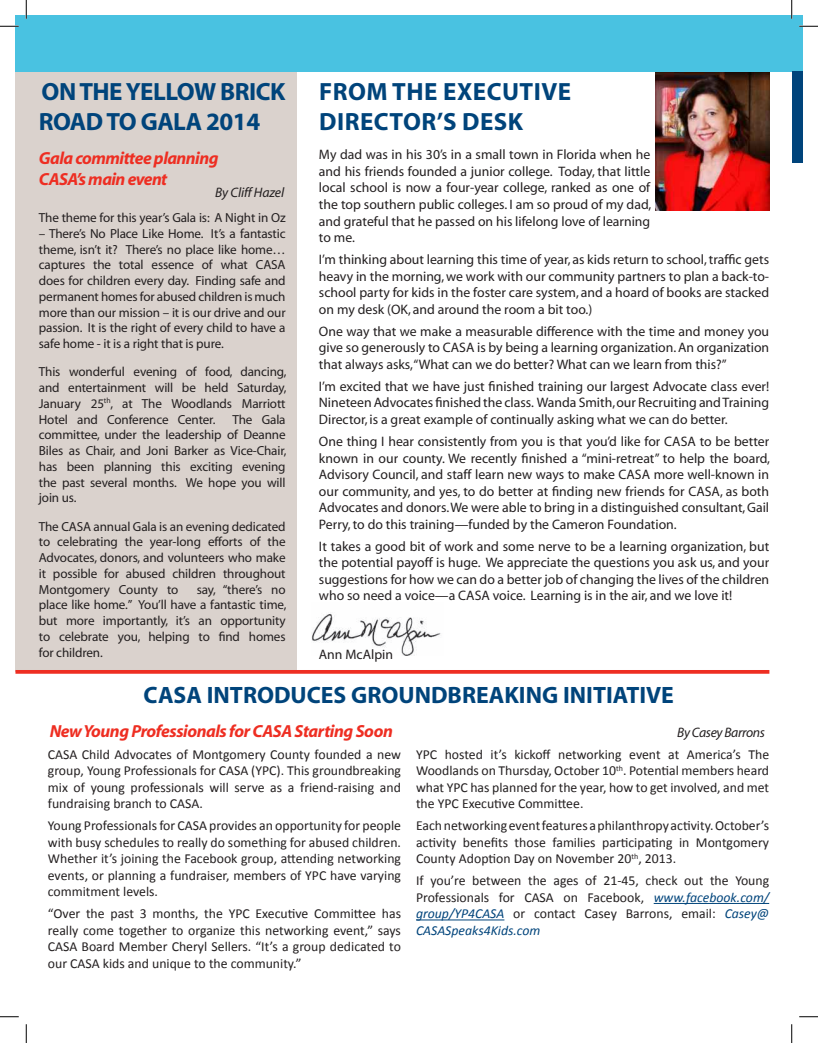
<style>
.page{position:relative;width:818px;height:1043px;background:#fff}
.page>*{position:absolute;margin:0;border:0;box-sizing:border-box;transform-origin:0 0}
.t1{font:700 25px/30px "Myriad Pro";letter-spacing:.02em;color:#00447b}
.t2{font:700 25px/30px "Myriad";letter-spacing:-.02em;color:#00447b}
.t3{font:700 23.75px "Myriad";color:#00447b}
.t4{font:italic 700 17.5px/21px "Myriad";letter-spacing:-.03em;color:#ee2e22}
.t5{font:13.75px/16.5px "Myriad";color:#231f20;text-align:justify}
.t6{font:13.75px/16.5px "Calibri";color:#231f20;text-align:justify}
.t7{font:italic 13.75px "Myriad";letter-spacing:-.02em;color:#231f20}
.t8{font:13.75px "Myriad Pro";color:#231f20}
.t9{font:13.12px/15.8px "Myriad";letter-spacing:-.01em;color:#231f20;text-align:justify}
.s1{font-style:italic;color:#00447b}
</style>
<div class="page">
<div style="left:15px;top:63px;width:281px;height:609px;background:#dad2cd"></div>
<img style="left:656px;top:71px;width:113px;height:140px">
<img style="left:312px;top:613px;width:129px;height:42px">
<hr style="left:15px;top:670px;width:754px;height:3px;background:#ee2e22">
<div style="left:16px;top:15px;width:786px;height:56px;background:#49c2e1"></div>
<div style="left:792px;top:71px;width:10px;height:92px;background:#00447b"></div>
<hr style="left:653px;top:903px;width:116px;height:1px;background:#00447b">
<hr style="left:416px;top:919px;width:88px;height:1px;background:#00447b">
<svg style="left:0;top:25px;width:19px;height:2px"></svg>
<svg style="left:799px;top:25px;width:19px;height:2px"></svg>
<svg style="left:0;top:1016px;width:19px;height:1px"></svg>
<svg style="left:799px;top:1016px;width:19px;height:1px"></svg>
<svg style="left:25px;top:0;width:2px;height:19px"></svg>
<svg style="left:25px;top:1024px;width:2px;height:18px"></svg>
<svg style="left:791px;top:0;width:1px;height:19px"></svg>
<svg style="left:791px;top:1024px;width:1px;height:18px"></svg>
<h1 class="t1" style="left:319px;top:76px;width:253px">FROM THE EXECUTIVE<br>DIRECTOR’S DESK</h1>
<p class="t5" style="left:319px;top:147px;width:334px">My dad was in his 30’s in a small town in Florida when he and his friends founded a junior college. Today, that little local school is now a four-year college, ranked as one of the top southern public colleges. I am so proud of my dad, and grateful that he passed on his lifelong love of learning to me.</p>
<p class="t5" style="left:319px;top:252px;width:451px">I’m thinking about learning this time of year, as kids return to school, traffic gets heavy in the morning, we work with our community partners to plan a back-to&shy;school party for kids in the foster care system, and a hoard of books are stacked on my desk (OK, and around the room a bit too.)</p>
<p class="t5" style="left:319px;top:323px;width:452px">One way that we make a measurable difference with the time and money you give so generously to CASA is by being a learning organization. An organization that always asks, “What can we do better? What can we learn from this?”</p>
<p class="t5" style="left:319px;top:379px;width:452px">I’m excited that we have just finished training our largest Advocate class ever!<br>Nineteen Advocates finished the class. Wanda Smith, our Recruiting and Training Director, is a great example of continually asking what we can do better.</p>
<p class="t5" style="left:319px;top:434px;width:452px">One thing I hear consistently from you is that you’d like for CASA to be better known in our county. We recently finished a “mini-retreat” to help the board, Advisory Council, and staff learn new ways to make CASA more well-known in our community, and yes, to do better at finding new friends for CASA, as both Advocates and donors. We were able to bring in a distinguished consultant, Gail Perry, to do this training—funded by the Cameron Foundation.</p>
<p class="t5" style="left:319px;top:538px;width:452px">It takes a good bit of work and some nerve to be a learning organization, but the potential payoff is huge. We appreciate the questions you ask us, and your suggestions for how we can do a better job of changing the lives of the children who so need a voice—a CASA voice. Learning is in the air, and we love it!</p>
<h1 class="t2" style="left:39px;top:78px;width:248px">ON THE YELLOW BRICK<br>ROAD TO GALA 2014</h1>
<p class="t4" style="left:39px;top:148px;width:181px">Gala committee planning<br>CASA’s main event</p>
<p class="t7" style="left:215px;top:186px;width:70px">By Cliff Hazel</p>
<p class="t9" style="left:39px;top:210px;width:248px">The theme for this year’s Gala is: A Night in Oz</p>
<p class="t9" style="left:39px;top:226px;width:248px">– There’s No Place Like Home. It’s a fantastic theme, isn’t it? There’s no place like home… captures the total essence of what CASA does for children every day. Finding safe and permanent homes for abused children is much more than our mission – it is our drive and our passion. It is the right of every child to have a safe home - it is a right that is pure.</p>
<p class="t9" style="left:39px;top:364px;width:249px">This wonderful evening of food, dancing, and entertainment will be held Saturday, January 25<sup>th</sup>, at The Woodlands Marriott Hotel and Conference Center.</p>
<p class="t9" style="left:39px;top:412px;width:249px;text-indent:194px">The Gala committee, under the leadership of Deanne Biles as Chair, and Joni Barker as Vice-Chair, has been planning this exciting evening the past several months. We hope you will join us.</p>
<p class="t9" style="left:39px;top:519px;width:248px">The CASA annual Gala is an evening dedicated to celebrating the year-long efforts of the Advocates, donors, and volunteers who make it possible for abused children throughout Montgomery County to</p>
<p class="t9" style="left:39px;top:582px;width:249px;text-indent:158px">say, “there’s no place like home.” You’ll have a fantastic time, but more importantly, it’s an opportunity to celebrate you, helping to find homes for children.</p>
<h2 class="t3" style="left:144px;top:682px;width:531px">CASA INTRODUCES GROUNDBREAKING INITIATIVE</h2>
<p class="t4" style="left:50px;top:720px;width:345px">New Young Professionals for CASA Starting Soon</p>
<p class="t7" style="left:677px;top:725px;width:89px">By Casey Barrons</p>
<p class="t6" style="left:48px;top:745px;width:354px">CASA Child Advocates of Montgomery County founded a new group, Young Professionals for CASA (YPC). This groundbreaking mix of young professionals will serve as a friend-raising and fundraising branch to CASA.</p>
<p class="t6" style="left:48px;top:816px;width:354px">Young Professionals for CASA provides an opportunity for people with busy schedules to really do something for abused children.<br>Whether it’s joining the Facebook group, attending networking events, or planning a fundraiser, members of YPC have varying commitment levels.</p>
<p class="t6" style="left:48px;top:904px;width:354px">“Over the past 3 months, the YPC Executive Committee has really come together to organize this networking event,” says CASA Board Member Cheryl Sellers. “It’s a group dedicated to our CASA kids and unique to the community.”</p>
<p class="t8" style="left:319px;top:646px;width:76px">Ann McAlpin</p>
<p class="t6" style="left:416px;top:745px;width:354px">YPC hosted it’s kickoff networking event at America’s The Woodlands on Thursday, October 10<sup>th</sup>. Potential members heard what YPC has planned for the year, how to get involved, and met the YPC Executive Committee.</p>
<p class="t6" style="left:416px;top:816px;width:354px">Each networking event features a philanthropy activity. October’s activity benefits those families participating in Montgomery County Adoption Day on November 20<sup>th</sup>, 2013.</p>
<p class="t6" style="left:416px;top:872px;width:354px">If you’re between the ages of 21-45, check out the Young Professionals for CASA on Facebook, <span class="s1">www.facebook.com/ group/YP4CASA</span> or contact Casey Barrons, email: <span class="s1">Casey@ CASASpeaks4Kids.com</span></p>
</div>
